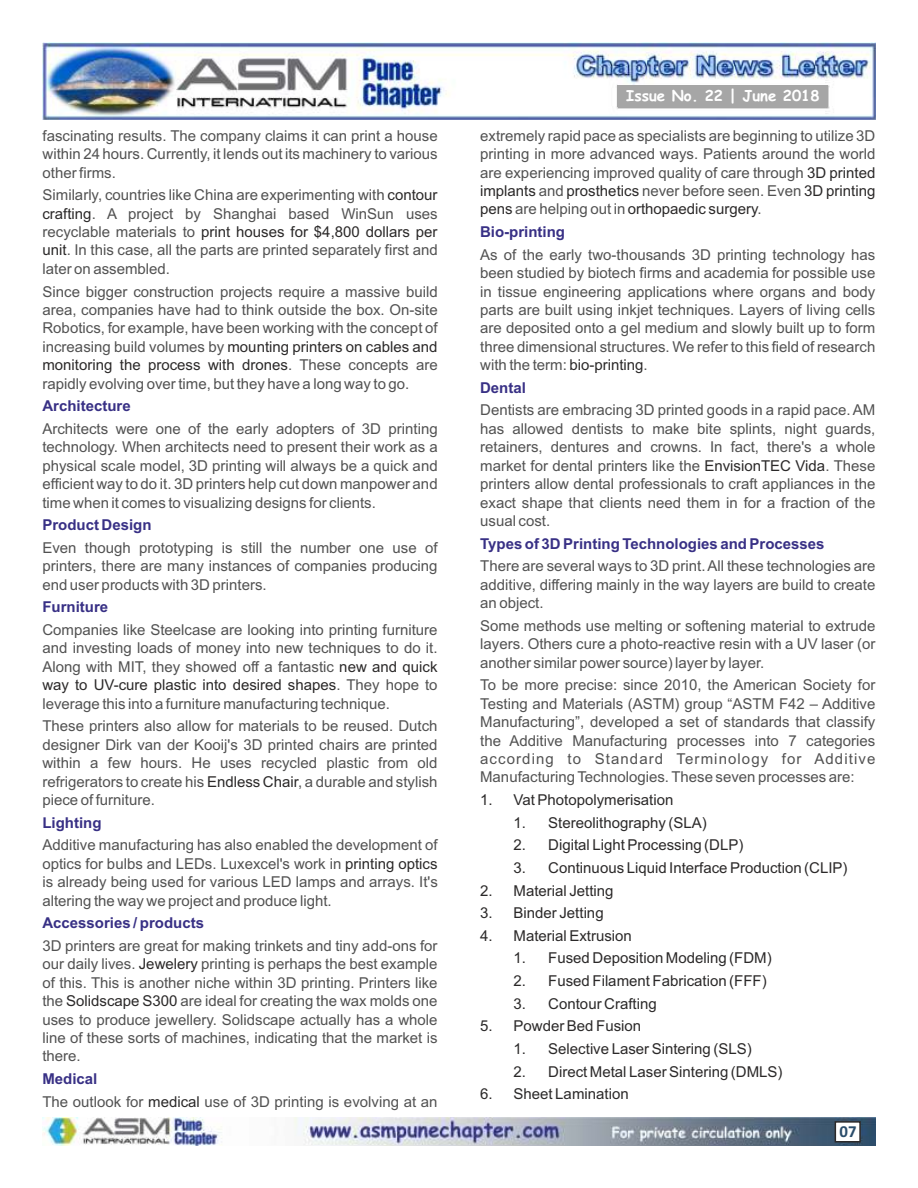
<style>
.page{position:relative;width:918px;height:1188px;background:#fff}
.page>*{position:absolute;margin:0;border:0;box-sizing:border-box;transform-origin:0 0}
.t1{font:700 16.8px "Calibri";color:#2b4d6b}
.t2{font:15px/18.5px "Arial";color:#525252}
.t3{font:15px/18.5px "Arial";color:#2b2929}
.t4{font:700 15px "Arial";color:#383085}
.t5{font:15px "Arial";letter-spacing:.075em;color:#525252}
.t6{font:700 15px "Comic Sans MS";color:#fff}
.s1{color:#2b2929}
.s2{color:#525252}
</style>
<div class="page">
<img style="left:43px;top:1117px;width:832px;height:28px">
<svg style="left:834px;top:1120px;width:28px;height:23px"></svg>
<img style="left:43px;top:43px;width:832px;height:77px">
<div style="left:617px;top:85px;width:211px;height:21px;background:#a6a6a6"></div>
<p class="t6" style="left:626px;top:89px;width:195px">Issue No. 22 | June 2018</p>
<p class="t2" style="left:43px;top:128px;width:397px">fascinating results. The company claims it can print a house</p>
<p class="t2" style="left:480px;top:128px;width:397px">extremely rapid pace as specialists are beginning to utilize 3D</p>
<p class="t2" style="left:43px;top:146px;width:397px">within 24 hours. Currently, it lends out its machinery to various</p>
<p class="t2" style="left:480px;top:146px;width:397px">printing in more advanced ways. Patients around the world</p>
<p class="t2" style="left:43px;top:164px;width:75px">other firms.</p>
<p class="t2" style="left:480px;top:164px;width:397px">are experiencing improved quality of care through <span class="s1">3D printed</span></p>
<p class="t2" style="left:43px;top:187px;width:397px">Similarly, countries like China are experimenting with <span class="s1">contour</span></p>
<p class="t3" style="left:480px;top:183px;width:397px">implants <span class="s2">and</span> prosthetics <span class="s2">never before seen. Even</span> 3D printing pens <span class="s2">are helping out in</span> orthopaedic surgery<span class="s2">.</span></p>
<p class="t2" style="left:42px;top:205px;width:397px;text-align:justify"><span class="s1">crafting</span>. A project by Shanghai based WinSun uses recyclable materials to <span class="s1">print houses for $4,800 dollars per unit</span>. In this case, all the parts are printed separately first and</p>
<p class="t4" style="left:480px;top:226px;width:86px">Bio-printing</p>
<p class="t2" style="left:480px;top:247px;width:397px">As of the early two-thousands 3D printing technology has</p>
<p class="t2" style="left:43px;top:261px;width:129px">later on assembled.</p>
<p class="t2" style="left:480px;top:265px;width:397px">been studied by biotech firms and academia for possible use</p>
<p class="t2" style="left:43px;top:283px;width:397px">Since bigger construction projects require a massive build</p>
<p class="t2" style="left:480px;top:283px;width:397px">in tissue engineering applications where organs and body</p>
<p class="t2" style="left:42px;top:302px;width:397px">area, companies have had to think outside the box. On-site</p>
<p class="t2" style="left:480px;top:302px;width:397px">parts are built using inkjet techniques. Layers of living cells</p>
<p class="t2" style="left:42px;top:320px;width:397px">Robotics, for example, have been working with the concept of</p>
<p class="t2" style="left:480px;top:320px;width:397px">are deposited onto a gel medium and slowly built up to form</p>
<p class="t3" style="left:42px;top:339px;width:397px"><span class="s2">increasing build volumes by</span> mounting printers on cables and</p>
<p class="t2" style="left:480px;top:339px;width:397px">three dimensional structures. We refer to this field of research</p>
<p class="t3" style="left:42px;top:357px;width:397px">monitoring the process with drones<span class="s2">. These concepts are</span></p>
<p class="t2" style="left:480px;top:357px;width:169px">with the term: <span class="s1">bio-printing</span>.</p>
<p class="t2" style="left:42px;top:376px;width:368px">rapidly evolving over time, but they have a long way to go.</p>
<p class="t2" style="left:480px;top:402px;width:397px">Dentists are embracing 3D printed goods in a rapid pace. AM</p>
<p class="t2" style="left:42px;top:421px;width:397px">Architects were one of the early adopters of 3D printing</p>
<p class="t2" style="left:480px;top:421px;width:397px">has allowed dentists to make bite splints, night guards,</p>
<p class="t2" style="left:42px;top:439px;width:397px">technology. When architects need to present their work as a</p>
<p class="t2" style="left:480px;top:439px;width:397px">retainers, dentures and crowns. In fact, there's a whole</p>
<p class="t2" style="left:42px;top:458px;width:397px">physical scale model, 3D printing will always be a quick and</p>
<p class="t2" style="left:480px;top:458px;width:397px">market for dental printers like the <span class="s1">EnvisionTEC Vida</span>. These</p>
<p class="t2" style="left:42px;top:476px;width:397px">efficient way to do it. 3D printers help cut down manpower and</p>
<p class="t2" style="left:480px;top:476px;width:397px">printers allow dental professionals to craft appliances in the</p>
<p class="t2" style="left:42px;top:495px;width:335px">time when it comes to visualizing designs for clients.</p>
<p class="t2" style="left:480px;top:495px;width:397px">exact shape that clients need them in for a fraction of the usual cost.</p>
<p class="t2" style="left:42px;top:540px;width:397px">Even though prototyping is still the number one use of printers, there are many instances of companies producing</p>
<p class="t4" style="left:480px;top:382px;width:47px">Dental</p>
<p class="t4" style="left:42px;top:400px;width:90px">Architecture</p>
<p class="t4" style="left:42px;top:519px;width:111px">Product Design</p>
<p class="t4" style="left:480px;top:538px;width:346px">Types of 3D Printing Technologies and Processes</p>
<p class="t2" style="left:480px;top:558px;width:397px">There are several ways to 3D print. All these technologies are</p>
<p class="t2" style="left:42px;top:577px;width:226px">end user products with 3D printers.</p>
<p class="t2" style="left:480px;top:577px;width:397px">additive, differing mainly in the way layers are build to create an object.</p>
<p class="t2" style="left:42px;top:622px;width:397px">Companies like Steelcase are looking into printing furniture</p>
<p class="t2" style="left:480px;top:618px;width:397px">Some methods use melting or softening material to extrude layers. Others cure a photo-reactive resin with a UV laser (or</p>
<p class="t4" style="left:42px;top:601px;width:67px">Furniture</p>
<p class="t2" style="left:42px;top:640px;width:397px">and investing loads of money into new techniques to do it.<br>Along with MIT, they showed off a fantastic <span class="s1">new and quick</span></p>
<p class="t2" style="left:480px;top:655px;width:286px">another similar power source) layer by layer.</p>
<p class="t3" style="left:42px;top:677px;width:397px">way to UV-cure plastic into desired shapes<span class="s2">. They hope to</span></p>
<p class="t2" style="left:480px;top:677px;width:397px">To be more precise: since 2010, the American Society for</p>
<p class="t2" style="left:42px;top:696px;width:349px">leverage this into a furniture manufacturing technique.</p>
<p class="t2" style="left:480px;top:696px;width:397px">Testing and Materials (ASTM) group “ASTM F42 – Additive</p>
<p class="t2" style="left:42px;top:718px;width:397px">These printers also allow for materials to be reused. Dutch</p>
<p class="t2" style="left:480px;top:714px;width:397px">Manufacturing”, developed a set of standards that classify the Additive Manufacturing processes into 7 categories</p>
<p class="t2" style="left:42px;top:737px;width:397px">designer Dirk van der Kooij's 3D printed chairs are printed within</p>
<p class="t5" style="left:480px;top:753px;width:397px">according to Standard Terminology for Additive</p>
<p class="t2" style="left:90px;top:755px;width:349px">a few hours. He uses recycled plastic from old</p>
<p class="t2" style="left:480px;top:769px;width:376px">Manufacturing Technologies. These seven processes are:</p>
<p class="t2" style="left:42px;top:774px;width:397px">refrigerators to create his <span class="s1">Endless Chair</span>, a durable and stylish piece of furniture.</p>
<p class="t2" style="left:42px;top:837px;width:397px;text-align:justify">Additive manufacturing has also enabled the development of optics for bulbs and LEDs. Luxexcel's work in <span class="s1">printing optics </span>is already being used for various LED lamps and arrays. It's altering the way we project and produce light.</p>
<p class="t2" style="left:42px;top:938px;width:397px;text-align:justify">3D printers are great for making trinkets and tiny add-ons for our daily lives. <span class="s1">Jewelery</span> printing is perhaps the best example of this. This is another niche within 3D printing. Printers like the <span class="s1">Solidscape S300</span> are ideal for creating the wax molds one uses to produce jewellery. Solidscape actually has a whole line of these sorts of machines, indicating that the market is there.</p>
<p class="t2" style="left:42px;top:1094px;width:397px">The outlook for <span class="s1">medical</span> use of 3D printing is evolving at an</p>
<p class="t3" style="left:480px;top:792px;width:195px">1. Vat Photopolymerisation</p>
<p class="t3" style="left:514px;top:815px;width:195px">1. Stereolithography (SLA)</p>
<p class="t3" style="left:514px;top:837px;width:231px">2. Digital Light Processing (DLP)</p>
<p class="t3" style="left:514px;top:860px;width:336px">3. Continuous Liquid Interface Production (CLIP)</p>
<p class="t3" style="left:480px;top:882px;width:135px">2. Material Jetting</p>
<p class="t3" style="left:480px;top:905px;width:125px">3. Binder Jetting</p>
<p class="t3" style="left:480px;top:928px;width:153px">4. Material Extrusion</p>
<p class="t3" style="left:514px;top:950px;width:260px">1. Fused Deposition Modeling (FDM)</p>
<p class="t3" style="left:514px;top:973px;width:255px">2. Fused Filament Fabrication (FFF)</p>
<p class="t3" style="left:514px;top:996px;width:145px">3. Contour Crafting</p>
<p class="t3" style="left:480px;top:1018px;width:163px">5. Powder Bed Fusion</p>
<p class="t3" style="left:514px;top:1041px;width:240px">1. Selective Laser Sintering (SLS)</p>
<p class="t3" style="left:514px;top:1063px;width:270px">2. Direct Metal Laser Sintering (DMLS)</p>
<p class="t3" style="left:480px;top:1086px;width:150px">6. Sheet Lamination</p>
<p class="t4" style="left:42px;top:817px;width:61px">Lighting</p>
<p class="t4" style="left:42px;top:917px;width:163px">Accessories / products</p>
<p class="t4" style="left:42px;top:1073px;width:57px">Medical</p>
<p class="t1" style="left:840px;top:1125px;width:19px">07</p>
</div>
